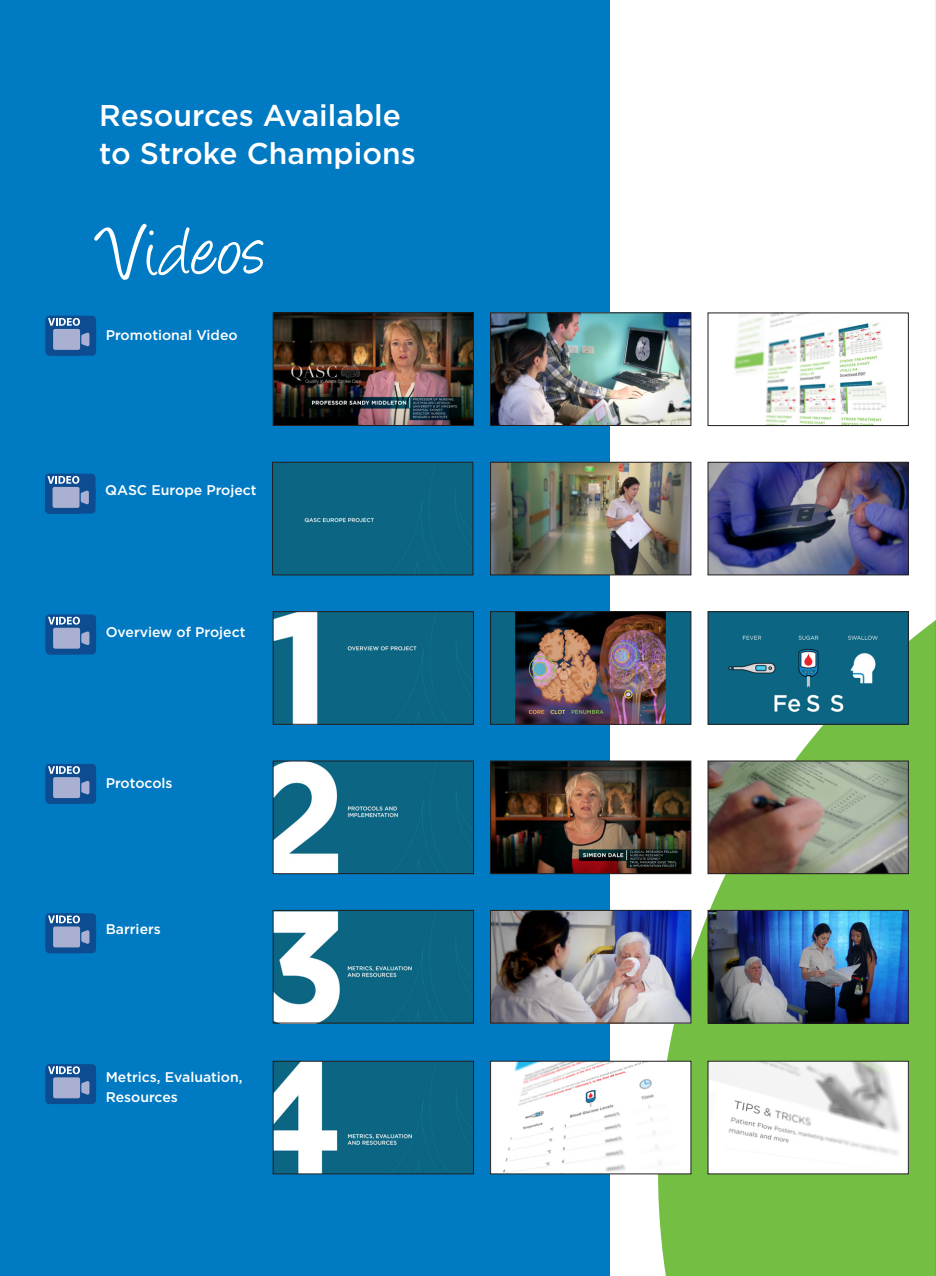
<style>
.page{position:relative;width:936px;height:1276px;background:#fff}
.page>*{position:absolute;margin:0;border:0;box-sizing:border-box;transform-origin:0 0}
.t1{font:56px "Angelina Lat Cyr";letter-spacing:.03em;color:#fff}
.t2{font:500 30px/38px "Gotham";color:#fff}
.t3{font:500 14px/20.2px "Gotham";color:#fff}
</style>
<div class="page">
<svg style="left:658px;top:485px;width:277px;height:791px;fill:#74bf43"></svg>
<div style="left:0;top:0;width:609px;height:1276px;background:#007ac2"></div>
<svg style="left:46px;top:316px;width:50px;height:40px;background:#4f78ad"></svg>
<svg style="left:45px;top:474px;width:50px;height:39px;background:#5179ad"></svg>
<svg style="left:46px;top:614px;width:50px;height:40px;background:#4f79ad"></svg>
<svg style="left:46px;top:913px;width:50px;height:40px;background:#4f78ad"></svg>
<svg style="left:46px;top:764px;width:50px;height:40px;background:#5078ad"></svg>
<img style="left:275px;top:315px;width:196px;height:108px">
<div style="left:273px;top:313px;width:200px;height:112px;border:1px solid #231f20"></div>
<img style="left:492px;top:315px;width:197px;height:108px">
<div style="left:490px;top:313px;width:201px;height:112px;border:1px solid #231f20"></div>
<img style="left:733px;top:315px;width:154px;height:109px">
<div style="left:708px;top:313px;width:200px;height:113px;border:1px solid #231f20"></div>
<div style="left:274px;top:464px;width:197px;height:109px;background:#0c6583"></div>
<div style="left:272px;top:462px;width:201px;height:113px;border:1px solid #231f20"></div>
<img style="left:710px;top:464px;width:196px;height:109px">
<div style="left:708px;top:462px;width:200px;height:113px;border:1px solid #231f20"></div>
<img style="left:492px;top:464px;width:197px;height:109px">
<div style="left:490px;top:462px;width:201px;height:113px;border:1px solid #231f20"></div>
<img style="left:275px;top:613px;width:196px;height:109px">
<div style="left:273px;top:611px;width:200px;height:113px;border:1px solid #231f20"></div>
<img style="left:710px;top:613px;width:196px;height:109px">
<div style="left:708px;top:611px;width:200px;height:113px;border:1px solid #231f20"></div>
<img style="left:492px;top:613px;width:197px;height:109px">
<div style="left:490px;top:611px;width:201px;height:113px;border:1px solid #231f20"></div>
<img style="left:275px;top:912px;width:196px;height:109px">
<div style="left:273px;top:910px;width:200px;height:113px;border:1px solid #231f20"></div>
<img style="left:492px;top:912px;width:197px;height:109px">
<div style="left:490px;top:910px;width:201px;height:113px;border:1px solid #231f20"></div>
<img style="left:710px;top:912px;width:196px;height:109px">
<div style="left:708px;top:910px;width:200px;height:113px;border:1px solid #231f20"></div>
<img style="left:275px;top:763px;width:196px;height:108px">
<div style="left:273px;top:761px;width:200px;height:112px;border:1px solid #231f20"></div>
<img style="left:492px;top:763px;width:197px;height:108px">
<div style="left:490px;top:761px;width:201px;height:112px;border:1px solid #231f20"></div>
<img style="left:710px;top:763px;width:196px;height:108px">
<div style="left:708px;top:761px;width:200px;height:112px;border:1px solid #231f20"></div>
<img style="left:275px;top:1063px;width:196px;height:109px">
<div style="left:273px;top:1061px;width:200px;height:113px;border:1px solid #231f20"></div>
<img style="left:710px;top:1063px;width:196px;height:109px">
<div style="left:708px;top:1061px;width:200px;height:113px;border:1px solid #231f20"></div>
<img style="left:492px;top:1063px;width:197px;height:109px">
<div style="left:490px;top:1061px;width:201px;height:113px;border:1px solid #231f20"></div>
<svg style="left:46px;top:1064px;width:50px;height:40px;background:#5078ad"></svg>
<hr style="left:935px;top:0;width:1px;height:1276px;background:#e1e2e4">
<p class="t2" style="left:99px;top:96px;width:318px">Resources Available to Stroke Champions</p>
<p class="t1" style="left:99px;top:221px;width:167px">Videos</p>
<p class="t3" style="left:106px;top:325px;width:133px">Promotional Video</p>
<p class="t3" style="left:105px;top:480px;width:153px">QASC Europe Project</p>
<p class="t3" style="left:106px;top:622px;width:141px">Overview of Project</p>
<p class="t3" style="left:106px;top:772px;width:68px">Protocols</p>
<p class="t3" style="left:106px;top:919px;width:57px">Barriers</p>
<p class="t3" style="left:106px;top:1066px;width:138px">Metrics, Evaluation,<br>Resources</p>
</div>
